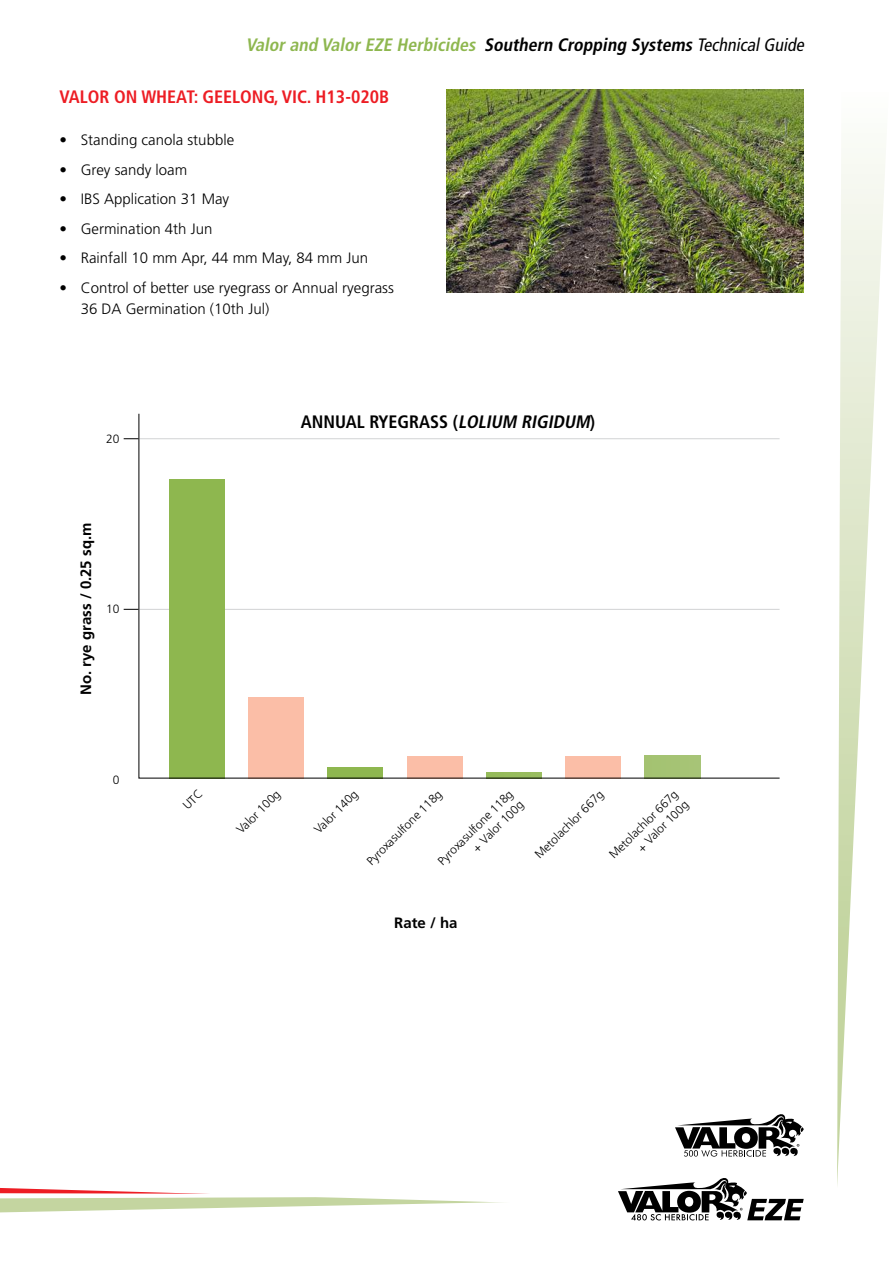
<style>
.page{position:relative;width:893px;height:1263px;background:#fff}
.page>*{position:absolute;margin:0;border:0;box-sizing:border-box;transform-origin:0 0}
.t1{font:italic 700 condensed 18px "Frutiger";color:#8eb74f}
.t2{font:700 condensed 18px "Frutiger";color:#ed1d24}
.t3{font:700 condensed 18px "Frutiger";color:#000}
.t4{font:300 15px/21px "Frutiger";color:#000}
.t5{font:700 15px "Frutiger";color:#000}
.t6{font:300 12px/15px "Frutiger";color:#000;text-align:right}
.s1{color:#000}
.s2{font-weight:400;color:#000}
.s3{font-style:italic}
</style>
<div class="page">
<svg style="left:0;top:1188px;width:800px;height:33px"></svg>
<svg style="left:837px;top:153px;width:48px;height:1033px"></svg>
<svg style="left:618px;top:1178px;width:186px;height:42px"></svg>
<svg style="left:675px;top:1114px;width:129px;height:43px"></svg>
<svg style="left:124px;top:609px;width:14px;height:1px"></svg>
<svg style="left:124px;top:438px;width:14px;height:1px"></svg>
<svg style="left:138px;top:413px;width:642px;height:366px"></svg>
<img style="left:446px;top:89px;width:358px;height:204px">
<p class="t1" style="left:246px;top:34px;width:563px">Valorand ValorEZE Herbicides <span class="s1">Southern Cropping Systems</span> <span class="s2">TechnicalGuide</span></p>
<p class="t2" style="left:60px;top:86px;width:331px">VALOR ON WHEAT: GEELONG, VIC. H13-020B</p>
<p class="t4" style="left:60px;top:130px;width:176px">• Standing canola stubble</p>
<p class="t4" style="left:60px;top:159px;width:129px">• Grey sandy loam</p>
<p class="t4" style="left:60px;top:189px;width:171px">• IBS Application 31 May</p>
<p class="t4" style="left:60px;top:218px;width:154px">• Germination 4th Jun</p>
<p class="t4" style="left:60px;top:248px;width:310px">• Rainfall 10 mm Apr, 44 mm May, 84 mm Jun</p>
<p class="t4" style="left:81px;top:277px;width:315px;text-indent:-21px">• Control of better use ryegrass or Annual ryegrass<br>36 DA Germination (10th Jul)</p>
<p class="t6" style="left:106px;top:431px;width:15px">20</p>
<p class="t5" style="left:77px;top:695px;width:174px;rotate:-90deg">No. rye grass / 0.25 sq.m</p>
<p class="t6" style="left:106px;top:601px;width:15px">10</p>
<p class="t6" style="left:113px;top:772px;width:8px">0</p>
<p class="t3" style="left:301px;top:411px;width:296px">ANNUAL RYEGRASS (<span class="s3">LOLIUM RIGIDUM</span>)</p>
<p class="t6" style="left:363px;top:858px;width:102px;rotate:-45deg">Pyroxasulfone 118g</p>
<p class="t6" style="left:435px;top:858px;width:102px;rotate:-45deg">Pyroxasulfone 118g + Valor 100g</p>
<p class="t6" style="left:233px;top:826px;width:58px;rotate:-45deg">Valor 100g</p>
<p class="t6" style="left:532px;top:851px;width:93px;rotate:-45deg">Metolachlor 667g</p>
<p class="t6" style="left:311px;top:826px;width:58px;rotate:-45deg">Valor 140g</p>
<p class="t6" style="left:606px;top:851px;width:93px;rotate:-45deg">Metolachlor 667g + Valor 100g</p>
<p class="t5" style="left:394px;top:914px;width:65px">Rate / ha</p>
</div>
